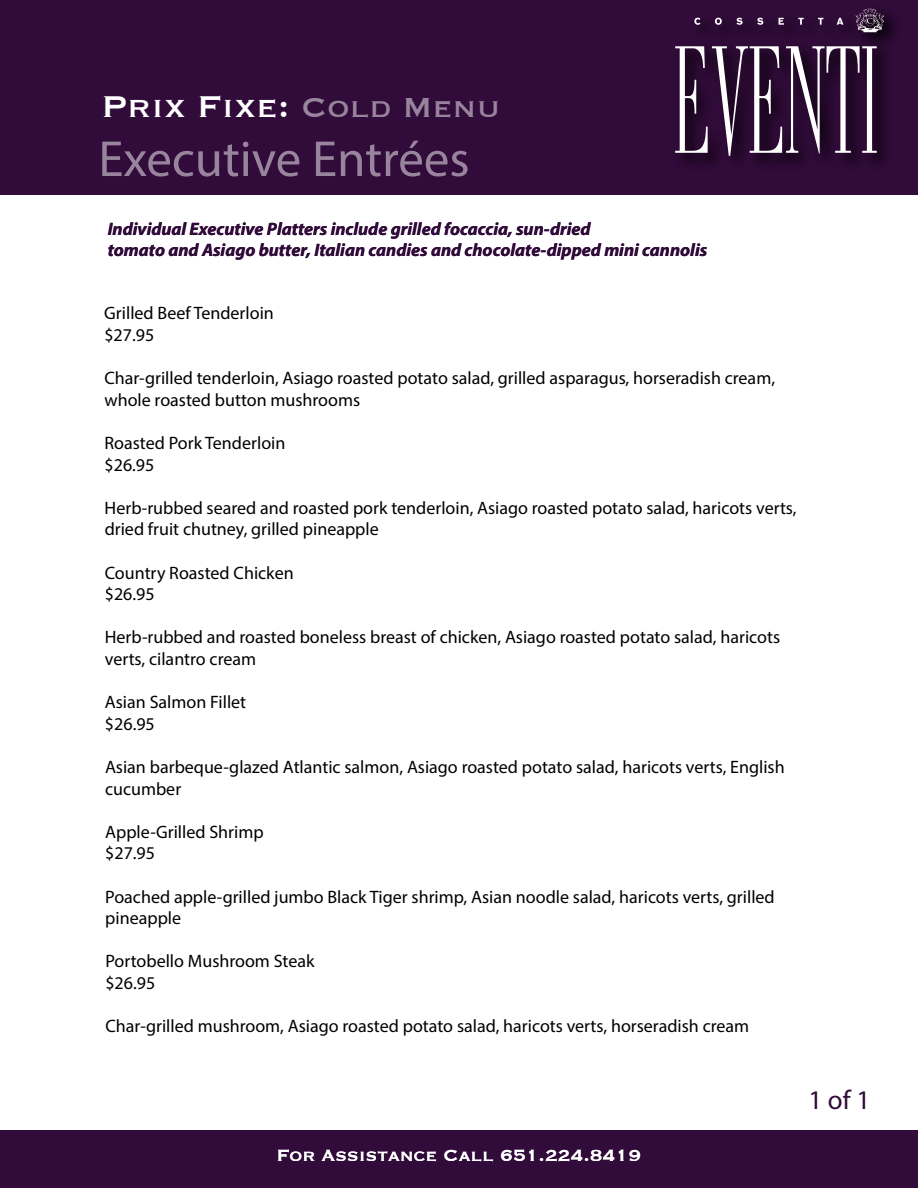
<style>
.page{position:relative;width:918px;height:1188px;background:#fff}
.page>*{position:absolute;margin:0;border:0;box-sizing:border-box;transform-origin:0 0}
.t1{font:51px "Myriad Pro";color:#98859d}
.t2{font:39px "Copperplate";color:#fff}
.t3{font:27px "Myriad Pro";color:#310b3a}
.t4{font:21px "Copperplate";color:#fff}
.t5{font:18px/21.6px "Myriad Pro";color:#000}
.t6{font:italic 700 18px/21.6px "Myriad Pro";color:#310b3a}
.s1{font-size:36px;color:#98859d}
</style>
<div class="page">
<div style="left:0;top:0;width:918px;height:195px;background:#310b3a"></div>
<img style="left:681px;top:8px;width:214px;height:156px">
<svg style="left:675px;top:9px;width:209px;height:147px"></svg>
<div style="left:0;top:1131px;width:918px;height:57px;background:#310b3a"></div>
<h2 class="t2" style="left:101px;top:81px;width:401px">Prix Fixe: <span class="s1">Cold Menu</span></h2>
<h1 class="t1" style="left:98px;top:127px;width:373px">Executive Entrées</h1>
<p class="t6" style="left:108px;top:217px;width:601px">Individual Executive Platters include grilled focaccia, sun-dried<br>tomato and Asiago butter, Italian candies and chocolate-dipped mini cannolis</p>
<p class="t5" style="left:104px;top:302px;width:171px">Grilled Beef Tenderloin $27.95</p>
<p class="t5" style="left:104px;top:367px;width:672px">Char-grilled tenderloin, Asiago roasted potato salad, grilled asparagus, horseradish cream, whole roasted button mushrooms</p>
<p class="t5" style="left:105px;top:432px;width:182px">Roasted Pork Tenderloin $26.95</p>
<p class="t5" style="left:105px;top:497px;width:693px">Herb-rubbed seared and roasted pork tenderloin, Asiago roasted potato salad, haricots verts, dried fruit chutney, grilled pineapple</p>
<p class="t5" style="left:105px;top:562px;width:190px">Country Roasted Chicken $26.95</p>
<p class="t5" style="left:105px;top:626px;width:677px">Herb-rubbed and roasted boneless breast of chicken, Asiago roasted potato salad, haricots verts, cilantro cream</p>
<p class="t5" style="left:105px;top:691px;width:143px">Asian Salmon Fillet $26.95</p>
<p class="t5" style="left:105px;top:756px;width:681px">Asian barbeque-glazed Atlantic salmon, Asiago roasted potato salad, haricots verts, English cucumber</p>
<p class="t5" style="left:105px;top:821px;width:160px">Apple-Grilled Shrimp $27.95</p>
<p class="t5" style="left:105px;top:886px;width:671px">Poached apple-grilled jumbo Black Tiger shrimp, Asian noodle salad, haricots verts, grilled pineapple</p>
<p class="t5" style="left:105px;top:950px;width:211px">Portobello Mushroom Steak $26.95</p>
<p class="t5" style="left:106px;top:1015px;width:645px">Char-grilled mushroom, Asiago roasted potato salad, haricots verts, horseradish cream</p>
<p class="t4" style="left:277px;top:1141px;width:366px">For Assistance Call 651.224.8419</p>
<h3 class="t3" style="left:808px;top:1083px;width:63px">1 of 1</h3>
</div>
